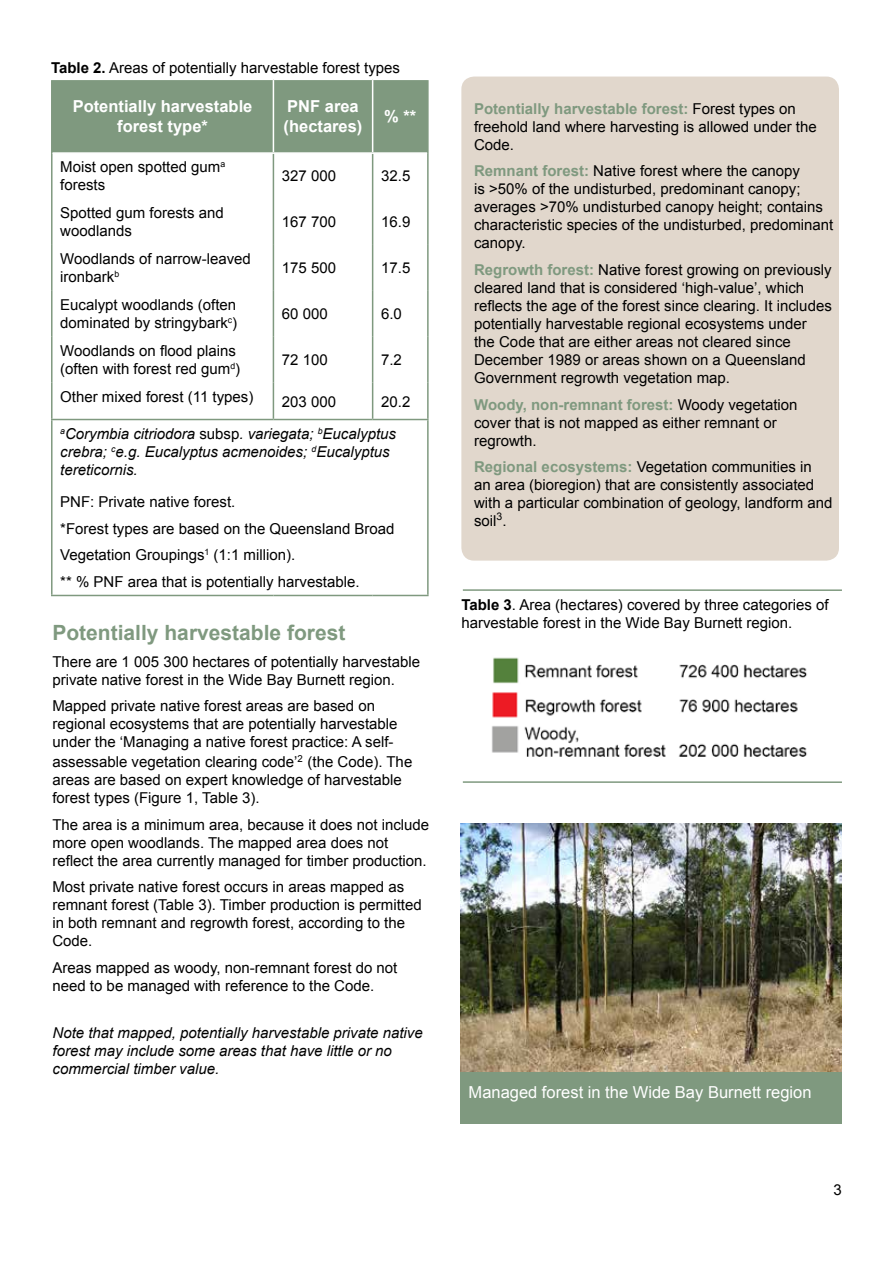
<style>
.page{position:relative;width:893px;height:1263px;background:#fff}
.page>*{position:absolute;margin:0;border:0;box-sizing:border-box;transform-origin:0 0}
.Header_3{font:700 21px "Arial";color:#7f997f}
.Table_header{font:700 16.5px/19.8px "Arial";color:#fff;text-align:center}
.figure_caption{font:16.5px "Arial";color:#fff}
.body_text{font:15px/18px "Arial";color:#000}
.Box_text{font:15px/18px "Arial";color:#000}
.table_text{font:15px/18px "Arial";color:#000}
.body_text-2{font:italic 15px/18px "Arial";color:#000}
.table_text-2{font:italic 15px/18px "Arial";color:#000}
.s1{font-weight:700}
.s2{font-style:normal}
.s3{font-weight:700;color:#7f997f}
</style>
<div class="page">
<div style="left:461px;top:77px;width:378px;height:484px;background:#e1d7cc;border-radius:13px"></div>
<div style="left:53px;top:80px;width:374px;height:72px;background:#7f997f"></div>
<hr style="left:51px;top:80px;width:2px;height:73px;background:#7f997f">
<hr style="left:51px;top:153px;width:2px;height:46px;background:#7f997f">
<hr style="left:51px;top:199px;width:2px;height:46px;background:#7f997f">
<hr style="left:51px;top:245px;width:2px;height:46px;background:#7f997f">
<hr style="left:51px;top:291px;width:2px;height:46px;background:#7f997f">
<hr style="left:51px;top:337px;width:2px;height:46px;background:#7f997f">
<hr style="left:51px;top:383px;width:2px;height:36px;background:#7f997f">
<hr style="left:51px;top:419px;width:222px;height:1px;background:#7f997f">
<hr style="left:51px;top:420px;width:2px;height:175px;background:#7f997f">
<hr style="left:273px;top:419px;width:100px;height:1px;background:#7f997f">
<hr style="left:373px;top:419px;width:56px;height:1px;background:#7f997f">
<hr style="left:51px;top:595px;width:222px;height:1px;background:#7f997f">
<hr style="left:273px;top:595px;width:100px;height:1px;background:#7f997f">
<hr style="left:373px;top:595px;width:56px;height:1px;background:#7f997f">
<hr style="left:427px;top:80px;width:2px;height:73px;background:#7f997f">
<hr style="left:273px;top:154px;width:1px;height:45px;background:#7f997f">
<hr style="left:372px;top:154px;width:1px;height:45px;background:#7f997f">
<hr style="left:427px;top:153px;width:2px;height:46px;background:#7f997f">
<hr style="left:273px;top:199px;width:1px;height:46px;background:#7f997f">
<hr style="left:372px;top:199px;width:1px;height:46px;background:#7f997f">
<hr style="left:427px;top:199px;width:2px;height:46px;background:#7f997f">
<hr style="left:273px;top:245px;width:1px;height:46px;background:#7f997f">
<hr style="left:372px;top:245px;width:1px;height:46px;background:#7f997f">
<hr style="left:427px;top:245px;width:2px;height:46px;background:#7f997f">
<hr style="left:273px;top:291px;width:1px;height:46px;background:#7f997f">
<hr style="left:372px;top:291px;width:1px;height:46px;background:#7f997f">
<hr style="left:427px;top:291px;width:2px;height:46px;background:#7f997f">
<hr style="left:273px;top:337px;width:1px;height:46px;background:#7f997f">
<hr style="left:372px;top:337px;width:1px;height:46px;background:#7f997f">
<hr style="left:427px;top:337px;width:2px;height:46px;background:#7f997f">
<hr style="left:273px;top:383px;width:1px;height:36px;background:#7f997f">
<hr style="left:372px;top:383px;width:1px;height:36px;background:#7f997f">
<hr style="left:427px;top:383px;width:2px;height:36px;background:#7f997f">
<hr style="left:427px;top:420px;width:2px;height:175px;background:#7f997f">
<hr style="left:273px;top:80px;width:1px;height:72px;background:#fff">
<hr style="left:372px;top:80px;width:1px;height:72px;background:#fff">
<img style="left:460px;top:823px;width:381px;height:250px">
<div style="left:460px;top:1073px;width:382px;height:51px;background:#7f997f"></div>
<hr style="left:463px;top:589px;width:379px;height:2px;background:#7f997f">
<img style="left:491px;top:657px;width:316px;height:100px">
<hr style="left:463px;top:781px;width:379px;height:2px;background:#7f997f">
<p class="body_text" style="left:51px;top:58px;width:351px"><span class="s1">Table 2.</span> Areas of potentially harvestable forest types</p>
<h4 class="Table_header" style="left:73px;top:97px;width:181px">Potentially harvestable forest type*</h4>
<h4 class="Table_header" style="left:284px;top:97px;width:80px;text-align:left">PNF area (hectares)</h4>
<h4 class="Table_header" style="left:384px;top:107px;width:34px">% **</h4>
<p class="table_text" style="left:60px;top:158px;width:166px">Moist open spotted gum<sup>a </sup>forests</p>
<p class="table_text" style="left:282px;top:167px;width:56px">327 000</p>
<p class="table_text" style="left:381px;top:167px;width:31px">32.5</p>
<p class="table_text" style="left:60px;top:204px;width:165px">Spotted gum forests and woodlands</p>
<p class="table_text" style="left:282px;top:213px;width:56px">167 700</p>
<p class="table_text" style="left:381px;top:213px;width:31px">16.9</p>
<p class="table_text" style="left:60px;top:250px;width:192px">Woodlands of narrow-leaved ironbark<sup>b</sup></p>
<p class="table_text" style="left:282px;top:259px;width:56px">175 500</p>
<p class="table_text" style="left:381px;top:259px;width:31px">17.5</p>
<p class="table_text" style="left:60px;top:296px;width:178px">Eucalypt woodlands (often dominated by stringybark<sup>c</sup>)</p>
<p class="table_text" style="left:282px;top:305px;width:47px">60 000</p>
<p class="table_text" style="left:381px;top:305px;width:22px">6.0</p>
<p class="table_text" style="left:60px;top:342px;width:181px">Woodlands on flood plains (often with forest red gum<sup>d</sup>)</p>
<p class="table_text" style="left:282px;top:351px;width:47px">72 100</p>
<p class="table_text" style="left:381px;top:351px;width:22px">7.2</p>
<p class="table_text" style="left:60px;top:388px;width:195px">Other mixed forest (11 types)</p>
<p class="table_text" style="left:282px;top:392px;width:56px">203 000</p>
<p class="table_text" style="left:381px;top:392px;width:31px">20.2</p>
<p class="table_text-2" style="left:60px;top:425px;width:337px"><sup>a</sup>Corymbia citriodora <span class="s2">subsp</span>. variegata; <sup>b</sup>Eucalyptus crebra; <sup>c</sup>e.g. Eucalyptus acmenoides; <sup>d</sup>Eucalyptus tereticornis.</p>
<p class="table_text" style="left:60px;top:493px;width:177px">PNF: Private native forest.</p>
<p class="table_text" style="left:60px;top:520px;width:336px">*Forest types are based on the Queensland Broad</p>
<p class="table_text" style="left:60px;top:546px;width:236px">Vegetation Groupings<sup>1</sup> (1:1 million).</p>
<p class="table_text" style="left:60px;top:573px;width:301px">** % PNF area that is potentially harvestable.</p>
<h3 class="Header_3" style="left:52px;top:619px;width:294px">Potentially harvestable forest</h3>
<p class="body_text" style="left:52px;top:653px;width:369px">There are 1 005 300 hectares of potentially harvestable private native forest in the Wide Bay Burnett region.</p>
<p class="body_text" style="left:52px;top:697px;width:347px">Mapped private native forest areas are based on regional ecosystems that are potentially harvestable under the ‘Managing a native forest practice: A self-</p>
<p class="body_text" style="left:52px;top:753px;width:361px">assessable vegetation clearing code’<sup>2</sup> (the Code). The areas are based on expert knowledge of harvestable forest types (Figure 1, Table 3).</p>
<p class="body_text" style="left:52px;top:816px;width:378px">The area is a minimum area, because it does not include more open woodlands. The mapped area does not reflect the area currently managed for timber production.</p>
<p class="body_text" style="left:52px;top:878px;width:371px">Most private native forest occurs in areas mapped as remnant forest (Table 3). Timber production is permitted in both remnant and regrowth forest, according to the Code.</p>
<p class="body_text" style="left:52px;top:959px;width:346px">Areas mapped as woody, non-remnant forest do not need to be managed with reference to the Code.</p>
<p class="body_text-2" style="left:53px;top:1024px;width:372px">Note that mapped, potentially harvestable private native forest may include some areas that have little or no commercial timber value.</p>
<p class="Box_text" style="left:474px;top:100px;width:344px"><span class="s3">Potentially harvestable forest:</span> Forest types on freehold land where harvesting is allowed under the<br>Code.</p>
<p class="Box_text" style="left:474px;top:162px;width:361px"><span class="s3">Remnant forest:</span> Native forest where the canopy<br>is &gt;50% of the undisturbed, predominant canopy; averages &gt;70% undisturbed canopy height; contains characteristic species of the undisturbed, predominant canopy.</p>
<p class="Box_text" style="left:474px;top:261px;width:359px"><span class="s3">Regrowth forest:</span> Native forest growing on previously cleared land that is considered ‘high-value’, which reflects the age of the forest since clearing. It includes potentially harvestable regional ecosystems under<br>the Code that are either areas not cleared since December 1989 or areas shown on a Queensland Government regrowth vegetation map.</p>
<p class="Box_text" style="left:474px;top:395px;width:325px"><span class="s3">Woody, non-remnant forest:</span> Woody vegetation cover that is not mapped as either remnant or regrowth.</p>
<p class="Box_text" style="left:474px;top:458px;width:360px"><span class="s3">Regional ecosystems:</span> Vegetation communities in<br>an area (bioregion) that are consistently associated with a particular combination of geology, landform and soil<sup>3</sup>.</p>
<p class="body_text" style="left:461px;top:595px;width:369px"><span class="s1">Table 3</span>. Area (hectares) covered by three categories of harvestable forest in the Wide Bay Burnett region.</p>
<h4 class="figure_caption" style="left:469px;top:1081px;width:345px">Managed forest in the Wide Bay Burnett region</h4>
<p class="Box_text" style="left:834px;top:1181px;width:10px">3</p>
</div>
